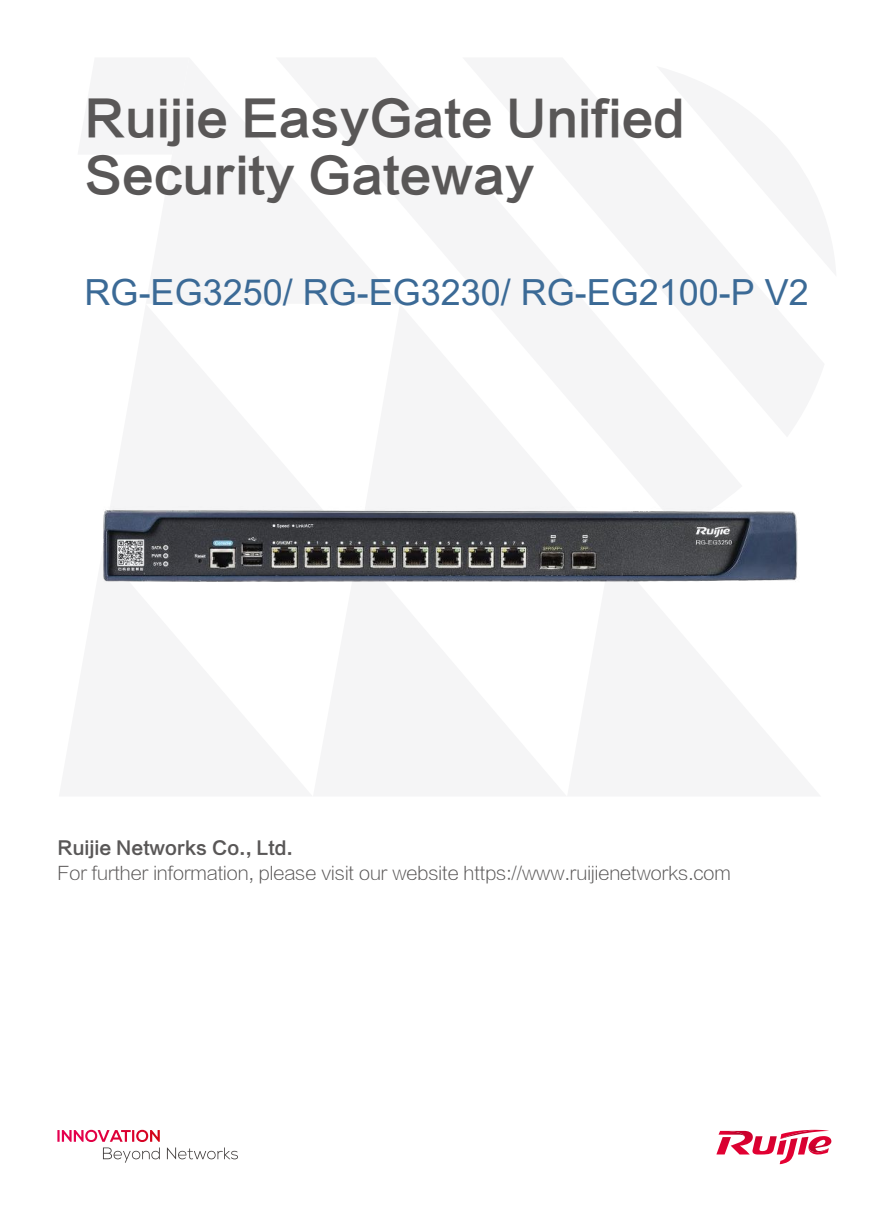
<style>
.page{position:relative;width:893px;height:1212px;background:#fff}
.page>*{position:absolute;margin:0;border:0;box-sizing:border-box;transform-origin:0 0}
.t1{font:48px/57.6px "FZLTZCHK GBK1 0";color:#595757}
.t2{font:36px "Arial";color:#3b6a96}
.t3{font:18px "FZLTXHJW GB1 0";color:#595757}
.t4{font:18px "FZLTZCHK GBK1 0";color:#595757}
</style>
<div class="page">
<svg style="left:716px;top:1130px;width:115px;height:34px"></svg>
<svg style="left:57px;top:1130px;width:103px;height:33px"></svg>
<svg style="left:167px;top:1147px;width:71px;height:12px"></svg>
<img style="left:102px;top:506px;width:696px;height:76px">
<h1 class="t1" style="left:85px;top:90px;width:601px">Ruijie EasyGate Unified<br>Security Gateway</h1>
<h2 class="t2" style="left:85px;top:268px;width:726px">RG-EG3250/ RG-EG3230/ RG-EG2100-P V2</h2>
<p class="t4" style="left:57px;top:838px;width:237px">Ruijie Networks Co., Ltd.</p>
<p class="t3" style="left:57px;top:864px;width:675px">For further information, please visit our website https://www.ruijienetworks.com</p>
</div>
